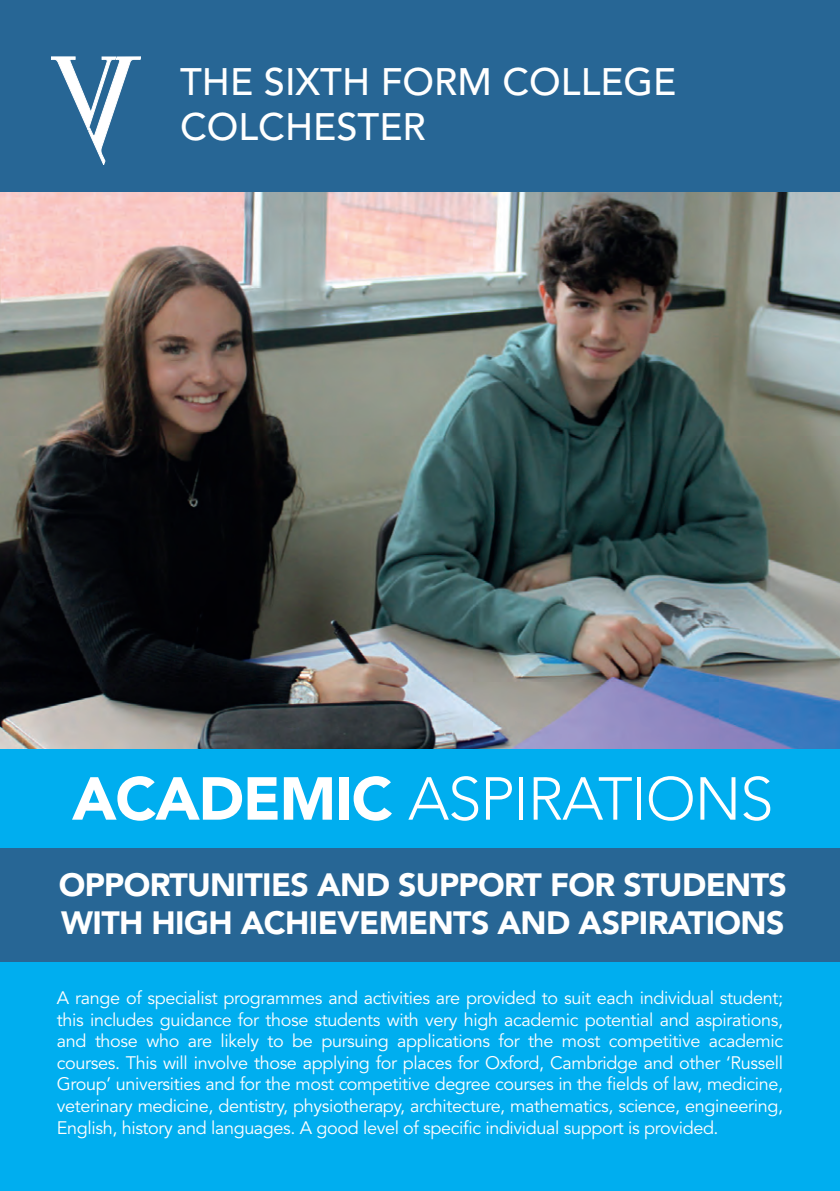
<style>
.page{position:relative;width:840px;height:1191px;background:#fff}
.page>*{position:absolute;margin:0;border:0;box-sizing:border-box;transform-origin:0 0}
.t1{font:300 60px "Avenir";letter-spacing:-.02em;color:#fff}
.t2{font:500 38px/45.6px "Avenir";color:#fff}
.t3{font:900 32px/38.4px "Avenir";letter-spacing:-.02em;color:#fff}
.t4{font:18px/21.6px "Avenir";letter-spacing:-.02em;color:#fff;text-align:justify}
.s1{font-weight:900}
</style>
<div class="page">
<div style="left:0;top:0;width:840px;height:193px;background:#276695"></div>
<div style="left:0;top:749px;width:840px;height:442px;background:#00aeef"></div>
<svg style="left:51px;top:57px;width:90px;height:108px"></svg>
<img style="left:0;top:193px;width:840px;height:556px">
<div style="left:0;top:848px;width:840px;height:113px;background:#276695"></div>
<h2 class="t2" style="left:180px;top:60px;width:498px">THE SIXTH FORM COLLEGE<br>COLCHESTER</h2>
<h1 class="t1" style="left:72px;top:764px;width:703px"><span class="s1">ACADEMIC</span> ASPIRATIONS</h1>
<h3 class="t3" style="left:59px;top:865px;width:729px">OPPORTUNITIES AND SUPPORT FOR STUDENTS<br>WITH HIGH ACHIEVEMENTS AND ASPIRATIONS</h3>
<p class="t4" style="left:57px;top:987px;width:727px">A range of specialist programmes and activities are provided to suit each individual student; this includes guidance for those students with very high academic potential and aspirations, and those who are likely to be pursuing applications for the most competitive academic courses. This will involve those applying for places for Oxford, Cambridge and other ‘Russell Group’ universities and for the most competitive degree courses in the fields of law, medicine, veterinary medicine, dentistry, physiotherapy, architecture, mathematics, science, engineering, English, history and languages. A good level of specific individual support is provided.</p>
</div>
